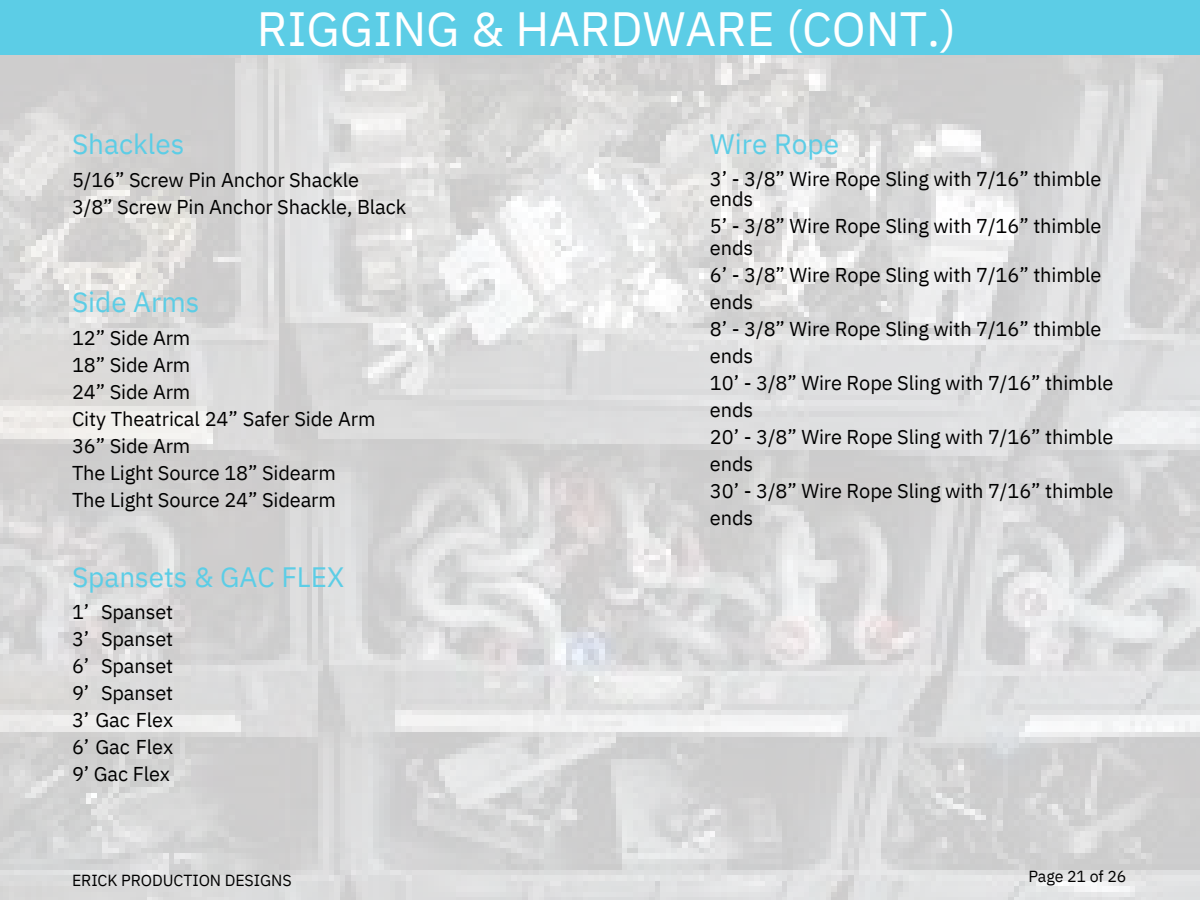
<style>
.page{position:relative;width:1200px;height:900px;background:#fff}
.page>*{position:absolute;margin:0;border:0;box-sizing:border-box;transform-origin:0 0}
.t1{font:48px "IBM Plex Sans";color:#fff}
.t2{font:28px "IBM Plex Sans";color:#5ccde6}
.t3{font:20px/27px "IBM Plex Sans";letter-spacing:-.005em;color:#000}
.t4{font:16px "IBM Plex Sans";letter-spacing:-.005em;color:#000}
</style>
<div class="page">
<img style="left:0;top:55px;width:1200px;height:845px">
<div style="left:0;top:0;width:1200px;height:55px;background:#5ccde6"></div>
<h3 class="t2" style="left:72px;top:126px;width:114px">Shackles</h3>
<h2 class="t1" style="left:257px;top:-3px;width:701px">RIGGING &amp; HARDWARE (CONT.)</h2>
<h2 class="t2" style="left:710px;top:126px;width:131px">Wire Rope</h2>
<h3 class="t3" style="left:72px;top:166px;width:336px">5/16” Screw Pin Anchor Shackle<br>3/8” Screw Pin Anchor Shackle, Black</h3>
<h4 class="t3" style="left:710px;top:169px;width:393px;line-height:19.6px">3’ - 3/8” Wire Rope Sling with 7/16” thimble ends</h4>
<h4 class="t3" style="left:710px;top:214px;width:393px;line-height:22.4px">5’ - 3/8” Wire Rope Sling with 7/16” thimble ends</h4>
<h4 class="t3" style="left:710px;top:261px;width:405px">6’ - 3/8” Wire Rope Sling with 7/16” thimble ends<br>8’ - 3/8” Wire Rope Sling with 7/16” thimble ends<br>10’ - 3/8” Wire Rope Sling with 7/16” thimble ends<br>20’ - 3/8” Wire Rope Sling with 7/16” thimble ends<br>30’ - 3/8” Wire Rope Sling with 7/16” thimble ends</h4>
<h2 class="t2" style="left:72px;top:283px;width:129px">Side Arms</h2>
<h2 class="t3" style="left:72px;top:324px;width:305px">12” Side Arm<br>18” Side Arm<br>24” Side Arm<br>City Theatrical 24” Safer Side Arm<br>36” Side Arm<br>The Light Source 18” Sidearm<br>The Light Source 24” Sidearm</h2>
<h3 class="t2" style="left:72px;top:558px;width:274px">Spansets &amp; GAC FLEX</h3>
<h3 class="t3" style="left:72px;top:598px;width:103px;text-align:justify">1’ Spanset 3’ Spanset 6’ Spanset 9’ Spanset 3’ Gac Flex 6’ Gac Flex 9’ Gac Flex</h3>
<p class="t4" style="left:72px;top:870px;width:221px">ERICK PRODUCTION DESIGNS</p>
<h1 class="t4" style="left:1028px;top:865px;width:100px">Page 21 of 26</h1>
</div>
